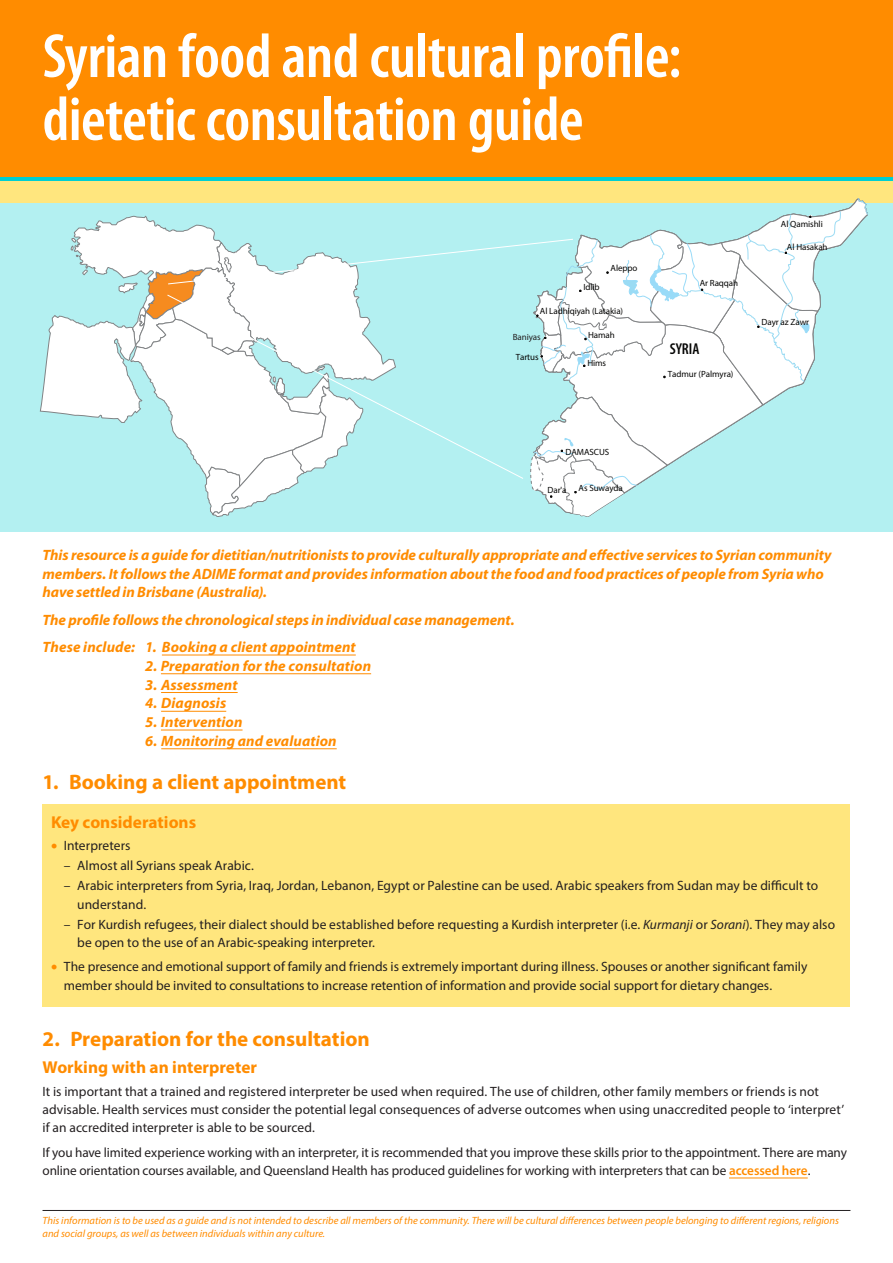
<style>
.page{position:relative;width:893px;height:1263px;background:#fff}
.page>*{position:absolute;margin:0;border:0;box-sizing:border-box;transform-origin:0 0}
.t1{font:600 condensed 63px/63px "Myriad Pro";letter-spacing:-.01em;color:#fff}
.t2{font:700 21px "Myriad Pro";color:#ff8c00}
.t3{font:700 17.25px "Myriad Pro";color:#ff8c00}
.t4{font:600 condensed 15.75px "Myriad Pro";color:#050504}
.t5{font:italic 700 15px/18.8px "Myriad Pro";letter-spacing:-.005em;color:#ff8c00}
.t6{font:13.5px/18.3px "Myriad Pro";color:#231f20}
.t7{font:italic 10.5px/12.6px "Myriad Pro";color:#ff8c00}
.t8{font:9px "Myriad Pro";letter-spacing:-.005em;color:#050504}
.t9{font:9px "Myriad Pro";letter-spacing:-.005em;color:#231f20}
.s1{color:#ff8c00}
.s2{font-style:italic}
.s3{font-weight:600;color:#ff8c00}
</style>
<div class="page">
<hr style="left:43px;top:1210px;width:807px;height:1px;background:#231f20">
<hr style="left:729px;top:1177px;width:79px;height:1px;background:#ff8c00">
<div style="left:43px;top:804px;width:807px;height:202px;background:#ffe67e"></div>
<hr style="left:162px;top:655px;width:194px;height:1px;background:#ff8c00">
<hr style="left:161px;top:673px;width:210px;height:1px;background:#ff8c00">
<hr style="left:161px;top:692px;width:77px;height:1px;background:#ff8c00">
<hr style="left:161px;top:711px;width:65px;height:1px;background:#ff8c00">
<hr style="left:161px;top:730px;width:82px;height:1px;background:#ff8c00">
<hr style="left:161px;top:748px;width:176px;height:1px;background:#ff8c00">
<div style="left:0;top:0;width:893px;height:184px;background:#ff8c00"></div>
<div style="left:0;top:191px;width:893px;height:340px;background:#b3f0f1"></div>
<svg style="left:0;top:177px;width:893px;height:5px;background:#33d2c0"></svg>
<div style="left:0;top:182px;width:893px;height:21px;background:#ffe67e"></div>
<svg style="left:40px;top:198px;width:828px;height:319px"></svg>
<h1 class="t1" style="left:43px;top:26px;width:640px">Syrian food and cultural profile: dietetic consultation guide</h1>
<p class="t8" style="left:583px;top:281px;width:18px">Idlib</p>
<p class="t8" style="left:611px;top:263px;width:29px">Aleppo</p>
<p class="t8" style="left:540px;top:305px;width:85px">Al Ladhiqiyah (Latakia)</p>
<p class="t9" style="left:513px;top:331px;width:30px">Baniyas</p>
<p class="t8" style="left:516px;top:351px;width:24px">Tartus</p>
<p class="t8" style="left:588px;top:330px;width:28px">Hamah</p>
<p class="t8" style="left:587px;top:357px;width:20px">Hims</p>
<p class="t8" style="left:700px;top:278px;width:40px">Ar Raqqah</p>
<p class="t4" style="left:670px;top:340px;width:31px">SYRIA</p>
<p class="t8" style="left:668px;top:368px;width:67px">Tadmur (Palmyra)</p>
<p class="t8" style="left:781px;top:219px;width:43px">Al Qamishli</p>
<p class="t8" style="left:787px;top:241px;width:42px">Al Hasakah</p>
<p class="t8" style="left:761px;top:317px;width:49px">Dayr az Zawr</p>
<p class="t8" style="left:566px;top:446px;width:45px">DAMASCUS</p>
<p class="t8" style="left:579px;top:482px;width:46px">As Suwayda</p>
<p class="t8" style="left:548px;top:484px;width:21px">Dar'a</p>
<p class="t5" style="left:43px;top:546px;width:790px">This resource is a guide for dietitian/nutritionists to provide culturally appropriate and effective services to Syrian community members. It follows the ADIME format and provides information about the food and food practices of people from Syria who have settled in Brisbane (Australia).</p>
<p class="t5" style="left:43px;top:606px;width:474px;line-height:27.3px">The profile follows the chronological steps in individual case management.<br>These include: 1. Booking a client appointment</p>
<p class="t5" style="left:145px;top:657px;width:227px">2. Preparation for the consultation</p>
<p class="t5" style="left:145px;top:675px;width:94px">3. Assessment</p>
<p class="t5" style="left:145px;top:694px;width:83px">4. Diagnosis</p>
<p class="t5" style="left:145px;top:713px;width:99px">5. Intervention</p>
<p class="t5" style="left:145px;top:732px;width:193px">6. Monitoring and evaluation</p>
<h2 class="t2" style="left:43px;top:768px;width:305px">1. Booking a client appointment</h2>
<p class="t3" style="left:51px;top:810px;width:147px">Key considerations</p>
<p class="t6" style="left:51px;top:836px;width:81px"><span class="s1">•</span> Interpreters</p>
<p class="t6" style="left:64px;top:856px;width:192px">– Almost all Syrians speak Arabic.</p>
<p class="t6" style="left:77px;top:876px;width:742px;text-indent:-13px">– Arabic interpreters from Syria, Iraq, Jordan, Lebanon, Egypt or Palestine can be used. Arabic speakers from Sudan may be difficult to understand.</p>
<p class="t6" style="left:77px;top:915px;width:759px;text-indent:-14px">– For Kurdish refugees, their dialect should be established before requesting a Kurdish interpreter (i.e. <span class="s2">Kurmanji</span> or <span class="s2">Sorani</span>). They may also be open to the use of an Arabic-speaking interpreter.</p>
<p class="t6" style="left:64px;top:957px;width:745px;text-indent:-13px"><span class="s1">•</span> The presence and emotional support of family and friends is extremely important during illness. Spouses or another significant family member should be invited to consultations to increase retention of information and provide social support for dietary changes.</p>
<h2 class="t2" style="left:43px;top:1025px;width:329px">2. Preparation for the consultation</h2>
<p class="t3" style="left:43px;top:1056px;width:216px">Working with an interpreter</p>
<p class="t6" style="left:43px;top:1081px;width:803px">It is important that a trained and registered interpreter be used when required. The use of children, other family members or friends is not advisable. Health services must consider the potential legal consequences of adverse outcomes when using unaccredited people to ‘interpret’ if an accredited interpreter is able to be sourced.</p>
<p class="t6" style="left:43px;top:1143px;width:806px">If you have limited experience working with an interpreter, it is recommended that you improve these skills prior to the appointment. There are many online orientation courses available, and Queensland Health has produced guidelines for working with interpreters that can be <span class="s3">accessed here</span>.</p>
<p class="t7" style="left:43px;top:1214px;width:798px">This information is to be used as a guide and is not intended to describe all members of the community. There will be cultural differences between people belonging to different regions, religions and social groups, as well as between individuals within any culture.</p>
</div>
